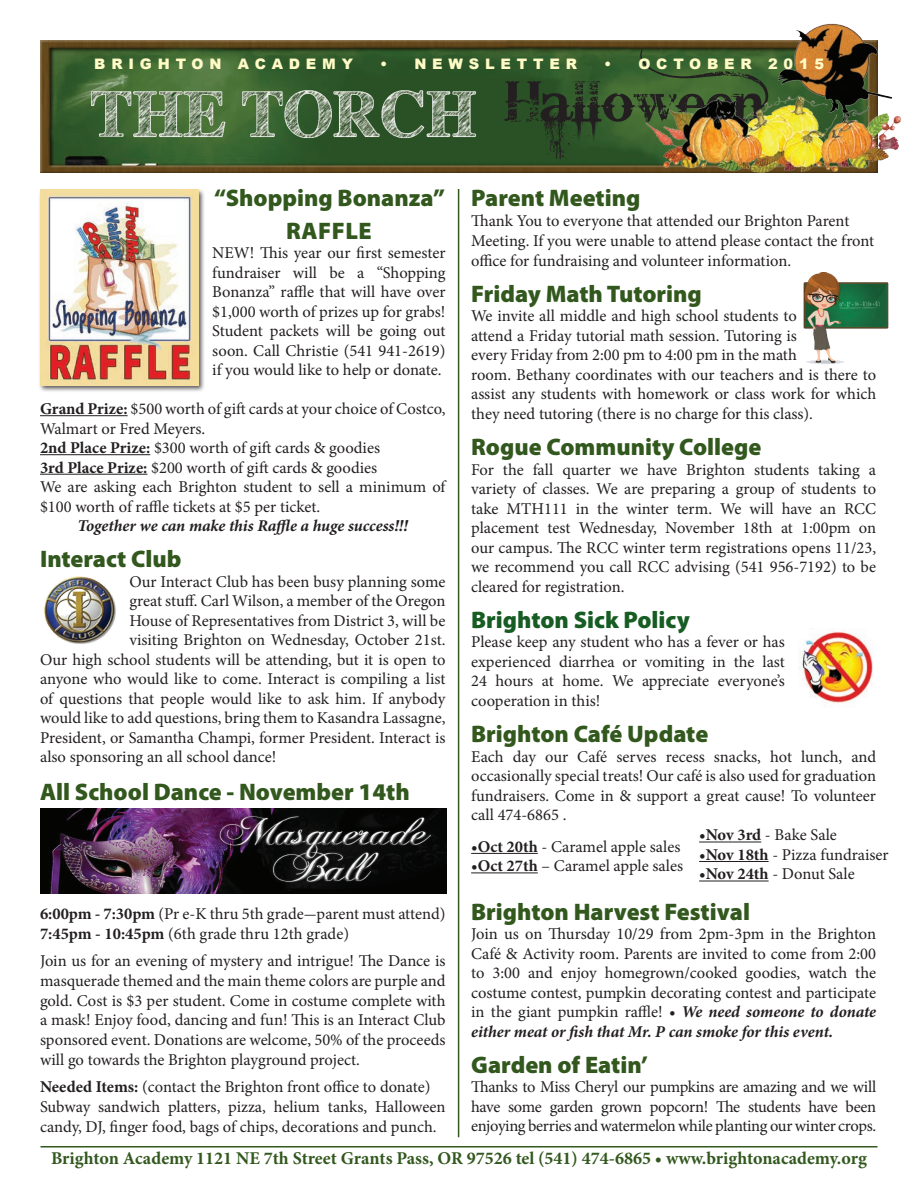
<style>
.page{position:relative;width:918px;height:1188px;background:#fff}
.page>*{position:absolute;margin:0;border:0;box-sizing:border-box;transform-origin:0 0}
.t1{font:56.25px "Bleeding Cowboys";color:#231f20}
.t2{font:900 24px/32.4px "Myriad Pro";color:#32581e;text-align:center}
.t3{font:900 24px "Myriad Pro";color:#175c23}
.t4{font:700 18px "Minion Pro";color:#32581e}
.t5{font:16.5px/19.5px "Minion Pro";letter-spacing:-.005em;color:#231f20;text-align:justify}
.t6{font:italic 700 16.5px "Minion Pro";letter-spacing:-.005em;color:#231f20}
.t7{font:900 14.55px "Arial";letter-spacing:.4em;color:#fffac6}
.s1{font-weight:700}
.s2{font-weight:700;font-style:italic}
</style>
<div class="page">
<img style="left:798px;top:631px;width:75px;height:73px">
<img style="left:40px;top:41px;width:738px;height:131px">
<hr style="left:40px;top:415px;width:88px;height:1px;background:#231f20">
<hr style="left:40px;top:454px;width:110px;height:1px;background:#231f20">
<hr style="left:40px;top:474px;width:107px;height:1px;background:#231f20">
<hr style="left:471px;top:853px;width:67px;height:1px;background:#231f20">
<hr style="left:471px;top:872px;width:67px;height:1px;background:#231f20">
<hr style="left:40px;top:1146px;width:838px;height:2px;background:#32581e">
<hr style="left:458px;top:189px;width:1px;height:948px;background:#32581e">
<img style="left:81px;top:72px;width:406px;height:83px">
<img style="left:803px;top:273px;width:86px;height:91px">
<div style="left:38px;top:188px;width:168px;height:204px;background:#231f20;opacity:.75"></div>
<img style="left:40px;top:190px;width:159px;height:195px">
<img style="left:40px;top:809px;width:406px;height:84px">
<img style="left:44px;top:576px;width:72px;height:68px">
<hr style="left:699px;top:842px;width:62px;height:1px;background:#231f20">
<hr style="left:699px;top:861px;width:70px;height:1px;background:#231f20">
<hr style="left:699px;top:881px;width:70px;height:1px;background:#231f20">
<img style="left:778px;top:23px;width:100px;height:68px">
<img style="left:640px;top:91px;width:261px;height:81px">
<h1 class="t1" style="left:504px;top:69px;width:357px">Halloween</h1>
<p class="t7" style="left:94px;top:56px;width:260px">BRIGHTON ACADEMY</p>
<p class="t7" style="left:380px;top:56px;width:198px">• NEWSLETTER</p>
<p class="t7" style="left:604px;top:56px;width:222px">• OCTOBER 2015</p>
<h2 class="t2" style="left:214px;top:182px;width:232px">“Shopping Bonanza”<br>RAFFLE</h2>
<p class="t5" style="left:212px;top:243px;width:235px">NEW! This year our first semester fundraiser will be a “Shopping Bonanza” raffle that will have over $1,000 worth of prizes up for grabs!<br>Student packets will be going out soon. Call Christie (541 941-2619) if you would like to help or donate.</p>
<p class="t5" style="left:40px;top:399px;width:407px;text-align:left"><span class="s1">Grand Prize:</span> $500 worth of gift cards at your choice of Costco, Walmart or Fred Meyers.<br><span class="s1">2nd Place Prize:</span> $300 worth of gift cards &amp; goodies<br><span class="s1">3rd Place Prize:</span> $200 worth of gift cards &amp; goodies<br>We are asking each Brighton student to sell a minimum of $100 worth of raffle tickets at $5 per ticket.</p>
<p class="t6" style="left:78px;top:514px;width:332px">Together we can make this Raffle a huge success!!!</p>
<h2 class="t2" style="left:40px;top:543px;width:143px">Interact Club</h2>
<p class="t5" style="left:129px;top:572px;width:318px">Our Interact Club has been busy planning some</p>
<p class="t5" style="left:129px;top:591px;width:318px">great stuff. Carl Wilson, a member of the Oregon</p>
<p class="t5" style="left:129px;top:611px;width:318px">House of Representatives from District 3, will be</p>
<p class="t5" style="left:129px;top:630px;width:318px">visiting Brighton on Wednesday, October 21st.</p>
<p class="t5" style="left:40px;top:650px;width:407px">Our high school students will be attending, but it is open to</p>
<p class="t5" style="left:40px;top:669px;width:407px">anyone who would like to come. Interact is compiling a list</p>
<p class="t5" style="left:40px;top:689px;width:407px">of questions that people would like to ask him. If anybody</p>
<p class="t5" style="left:40px;top:708px;width:407px">would like to add questions, bring them to Kasandra Lassagne,</p>
<p class="t5" style="left:40px;top:728px;width:407px">President, or Samantha Champi, former President. Interact is</p>
<p class="t5" style="left:40px;top:747px;width:238px">also sponsoring an all school dance!</p>
<h2 class="t2" style="left:40px;top:776px;width:371px">All School Dance - November 14th</h2>
<h2 class="t2" style="left:471px;top:182px;width:171px">Parent Meeting</h2>
<p class="t5" style="left:471px;top:211px;width:405px;text-align:left">Thank You to everyone that attended our Brighton Parent<br>Meeting. If you were unable to attend please contact the front office for fundraising and volunteer information.</p>
<h2 class="t2" style="left:471px;top:278px;width:232px">Friday Math Tutoring</h2>
<p class="t5" style="left:471px;top:306px;width:407px;text-align:left">We invite all middle and high school students to<br>attend a Friday tutorial math session. Tutoring is<br>every Friday from 2:00 pm to 4:00 pm in the math<br>room. Bethany coordinates with our teachers and is there to assist any students with homework or class work for which they need tutoring (there is no charge for this class).</p>
<h2 class="t2" style="left:471px;top:431px;width:292px">Rogue Community College</h2>
<p class="t5" style="left:471px;top:460px;width:407px">For the fall quarter we have Brighton students taking a variety of classes. We are preparing a group of students to take MTH111 in the winter term. We will have an RCC placement test Wednesday, November 18th at 1:00pm on our campus. The RCC winter term registrations opens 11/23, we recommend you call RCC advising (541 956-7192) to be cleared for registration.</p>
<h2 class="t3" style="left:471px;top:606px;width:220px">Brighton Sick Policy</h2>
<p class="t5" style="left:471px;top:633px;width:315px">Please keep any student who has a fever or has experienced diarrhea or vomiting in the last 24 hours at home. We appreciate everyone’s cooperation in this!</p>
<h2 class="t2" style="left:471px;top:718px;width:239px">Brighton Café Update</h2>
<p class="t5" style="left:471px;top:747px;width:407px">Each day our Café serves recess snacks, hot lunch, and occasionally special treats! Our café is also used for graduation fundraisers. Come in &amp; support a great cause! To volunteer call 474-6865 .</p>
<p class="t5" style="left:471px;top:837px;width:211px"><span class="s1">•Oct 20th</span> - Caramel apple sales</p>
<p class="t5" style="left:471px;top:856px;width:214px"><span class="s1">•Oct 27th</span> – Caramel apple sales</p>
<h2 class="t2" style="left:471px;top:896px;width:280px">Brighton Harvest Festival</h2>
<p class="t5" style="left:471px;top:924px;width:407px">Join us on Thursday 10/29 from 2pm-3pm in the Brighton Café &amp; Activity room. Parents are invited to come from 2:00 to 3:00 and enjoy homegrown/cooked goodies, watch the costume contest, pumpkin decorating contest and participate in the giant pumpkin raffle! <span class="s2">• We need someone to donate either meat or fish that Mr. P can smoke for this event.</span></p>
<h2 class="t2" style="left:471px;top:1049px;width:178px">Garden of Eatin’</h2>
<p class="t5" style="left:471px;top:1077px;width:407px">Thanks to Miss Cheryl our pumpkins are amazing and we will have some garden grown popcorn! The students have been enjoying berries and watermelon while planting our winter crops.</p>
<p class="t4" style="left:51px;top:1146px;width:817px">Brighton Academy 1121 NE 7th Street Grants Pass, OR 97526 tel (541) 474-6865 • www.brightonacademy.org</p>
<p class="t5" style="left:699px;top:825px;width:139px"><span class="s1">•Nov 3rd</span> - Bake Sale</p>
<p class="t5" style="left:699px;top:845px;width:191px"><span class="s1">•Nov 18th</span> - Pizza fundraiser</p>
<p class="t5" style="left:699px;top:864px;width:157px"><span class="s1">•Nov 24th</span> - Donut Sale</p>
<p class="t5" style="left:40px;top:904px;width:407px"><span class="s1">6:00pm - 7:30pm</span> (Pr e-K thru 5th grade-parent must attend)<br><span class="s1">7:45pm - 10:45pm</span> (6th grade thru 12th grade)</p>
<p class="t5" style="left:40px;top:951px;width:407px">Join us for an evening of mystery and intrigue! The Dance is masquerade themed and the main theme colors are purple and gold. Cost is $3 per student. Come in costume complete with a mask! Enjoy food, dancing and fun! This is an Interact Club sponsored event. Donations are welcome, 50% of the proceeds will go towards the Brighton playground project.</p>
<p class="t5" style="left:40px;top:1077px;width:407px;text-align:left"><span class="s1">Needed Items:</span> (contact the Brighton front office to donate)<br>Subway sandwich platters, pizza, helium tanks, Halloween candy, DJ, finger food, bags of chips, decorations and punch.</p>
</div>
